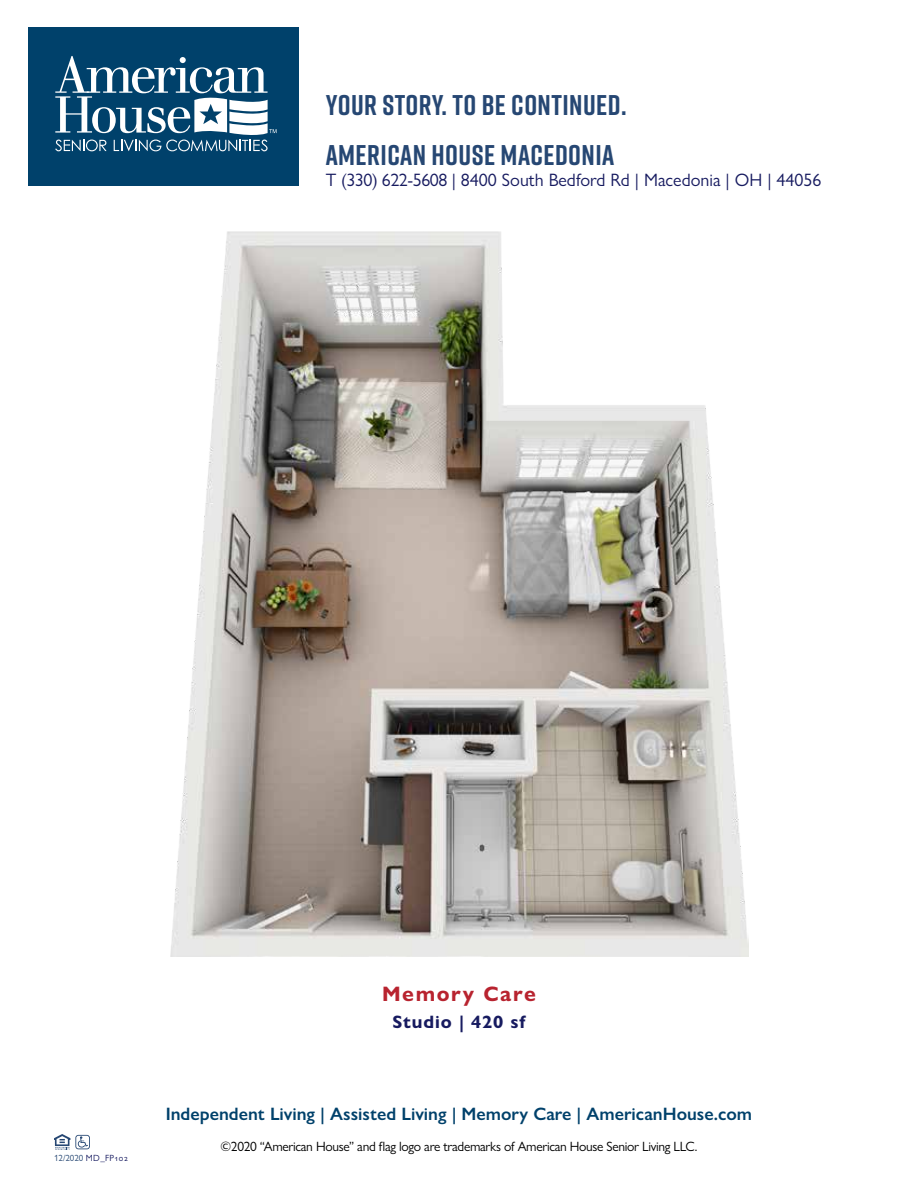
<style>
.page{position:relative;width:918px;height:1188px;background:#fff}
.page>*{position:absolute;margin:0;border:0;box-sizing:border-box;transform-origin:0 0}
.t1{font:700 28.5px "Rift";letter-spacing:.015em;color:#264773}
.t2{font:700 21px "Gill Sans Nova";letter-spacing:.075em;color:#b8232f}
.t3{font:600 18px "Gill Sans Nova";color:#00416b}
.t4{font:18px "Gill Sans Nova";color:#171b60}
.t5{font:700 18px "Gill Sans Nova";letter-spacing:.05em;color:#171b60}
.t6{font:13.5px "Gill Sans Nova";letter-spacing:-.025em;color:#000}
.t7{font:9px "Gill Sans Nova";letter-spacing:.04em;color:#171b60}
.s1{color:#264773}
</style>
<div class="page">
<svg style="left:54px;top:1134px;width:36px;height:16px"></svg>
<div style="left:28px;top:27px;width:271px;height:159px;background:#00416b"></div>
<svg style="left:55px;top:56px;width:222px;height:95px"></svg>
<img style="left:170px;top:231px;width:579px;height:726px">
<h1 class="t1" style="left:326px;top:85px;width:302px">YOUR STORY. TO BE CONTINUED.</h1>
<h1 class="t1" style="left:326px;top:134px;width:290px">AMERICAN HOUSE MACEDONIA</h1>
<h3 class="t4" style="left:326px;top:169px;width:497px">T (330) 622-5608 | 8400 South Bedford Rd | Macedonia | OH | 44056</h3>
<p class="t7" style="left:54px;top:1153px;width:76px"><span class="s1">12/2020</span> MD_FP102</p>
<h2 class="t2" style="left:382px;top:981px;width:155px">Memory Care</h2>
<h3 class="t5" style="left:392px;top:1011px;width:135px">Studio | 420 sf</h3>
<h3 class="t3" style="left:166px;top:1103px;width:588px">Independent Living | Assisted Living | Memory Care | AmericanHouse.com</h3>
<p class="t6" style="left:221px;top:1138px;width:478px">©2020 “American House” and flag logo are trademarks of American House Senior Living LLC.</p>
</div>
